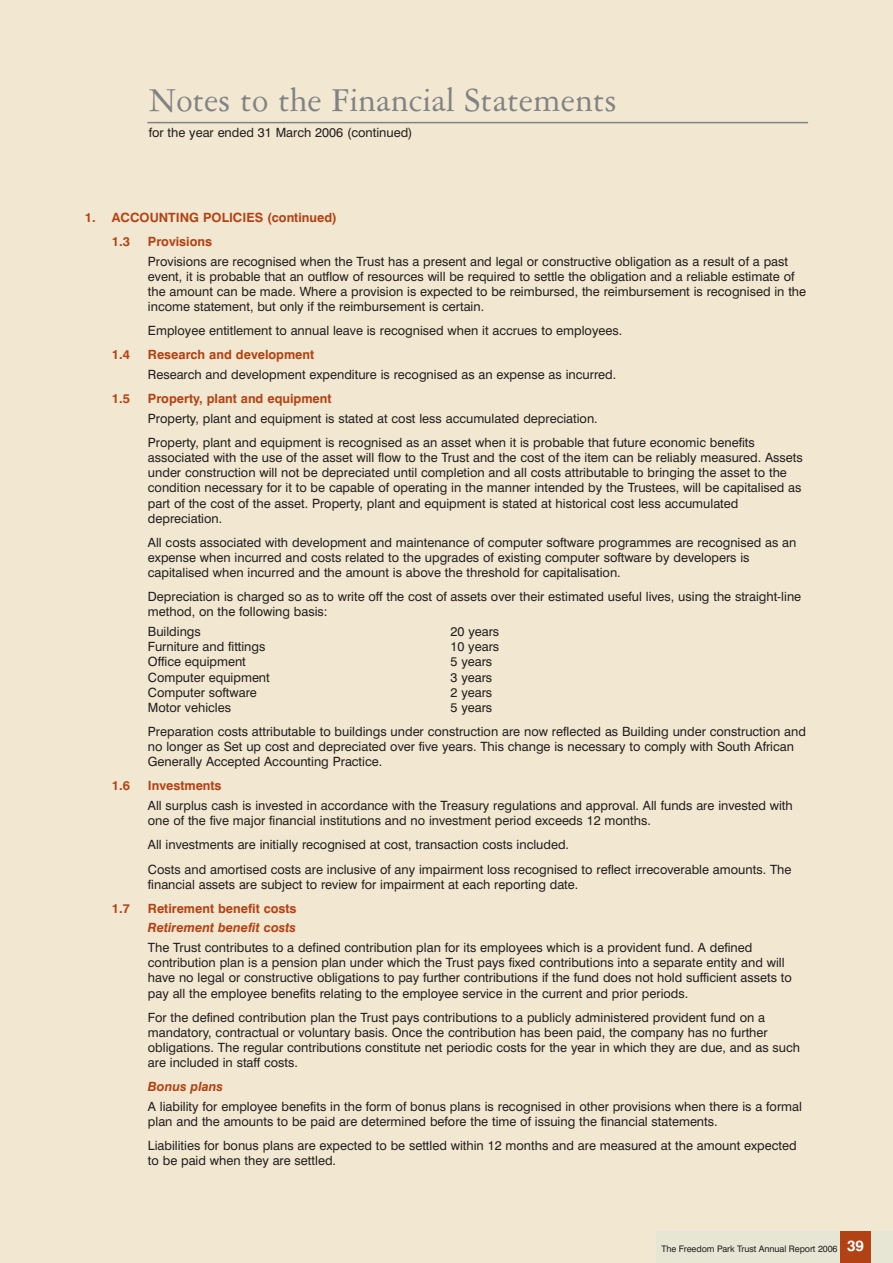
<style>
.page{position:relative;width:893px;height:1263px;background:#fff}
.page>*{position:absolute;margin:0;border:0;box-sizing:border-box;transform-origin:0 0}
.t1{font:36px "American Garamond BT";color:#808284}
.t2{font:12.75px/15.1px "Swiss 721 BT";color:#231f20}
.t3{font:700 12.75px/24.2px "Swiss 721 BT";color:#b24214}
.t4{font:italic 700 12.75px "Swiss 721 BT";color:#b24214}
.t5{font:9px "Swiss 721 BT";letter-spacing:-.01em;color:#231f20}
.s1{font-weight:700;font-size:15px;color:#fff}
</style>
<div class="page">
<div style="left:0;top:0;width:892px;height:1263px;background:#f2e7d0"></div>
<hr style="left:147px;top:122px;width:661px;height:1px;background:#808284">
<div style="left:656px;top:1231px;width:236px;height:32px;background:#e7e5d3"></div>
<div style="left:840px;top:1231px;width:30px;height:32px;background:#b24214"></div>
<h1 class="t1" style="left:149px;top:86px;width:469px">Notes to the Financial Statements</h1>
<p class="t2" style="left:149px;top:126px;width:265px">for the year ended 31 March 2006 (continued)</p>
<p class="t3" style="left:112px;top:206px;width:226px;text-indent:-27px">1. ACCOUNTING POLICIES (continued)<br>1.3</p>
<p class="t3" style="left:148px;top:230px;width:66px">Provisions</p>
<p class="t2" style="left:148px;top:254px;width:659px">Provisions are recognised when the Trust has a present and legal or constructive obligation as a result of a past event, it is probable that an outflow of resources will be required to settle the obligation and a reliable estimate of the amount can be made. Where a provision is expected to be reimbursed, the reimbursement is recognised in the income statement, but only if the reimbursement is certain.</p>
<p class="t2" style="left:148px;top:324px;width:476px">Employee entitlement to annual leave is recognised when it accrues to employees.</p>
<p class="t3" style="left:112px;top:343px;width:20px">1.4</p>
<p class="t3" style="left:148px;top:343px;width:168px">Research and development</p>
<p class="t2" style="left:148px;top:368px;width:470px">Research and development expenditure is recognised as an expense as incurred.</p>
<p class="t3" style="left:112px;top:387px;width:20px">1.5</p>
<p class="t3" style="left:148px;top:387px;width:185px">Property, plant and equipment</p>
<p class="t2" style="left:148px;top:407px;width:608px;line-height:24.2px">Property, plant and equipment is stated at cost less accumulated depreciation.<br>Property, plant and equipment is recognised as an asset when it is probable that future economic benefits</p>
<p class="t2" style="left:148px;top:451px;width:656px">associated with the use of the asset will flow to the Trust and the cost of the item can be reliably measured. Assets under construction will not be depreciated until completion and all costs attributable to bringing the asset to the condition necessary for it to be capable of operating in the manner intended by the Trustees, will be capitalised as part of the cost of the asset. Property, plant and equipment is stated at historical cost less accumulated depreciation.</p>
<p class="t2" style="left:148px;top:535px;width:650px">All costs associated with development and maintenance of computer software programmes are recognised as an expense when incurred and costs related to the upgrades of existing computer software by developers is capitalised when incurred and the amount is above the threshold for capitalisation.</p>
<p class="t2" style="left:148px;top:590px;width:654px">Depreciation is charged so as to write off the cost of assets over their estimated useful lives, using the straight-line method, on the following basis:</p>
<p class="t2" style="left:148px;top:625px;width:54px">Buildings</p>
<p class="t2" style="left:450px;top:625px;width:50px">20 years</p>
<p class="t2" style="left:148px;top:640px;width:119px">Furniture and fittings</p>
<p class="t2" style="left:450px;top:640px;width:50px">10 years</p>
<p class="t2" style="left:148px;top:655px;width:99px">Office equipment</p>
<p class="t2" style="left:450px;top:655px;width:43px">5 years</p>
<p class="t2" style="left:148px;top:670px;width:123px">Computer equipment</p>
<p class="t2" style="left:450px;top:670px;width:43px">3 years</p>
<p class="t2" style="left:148px;top:685px;width:110px">Computer software</p>
<p class="t2" style="left:450px;top:685px;width:43px">2 years</p>
<p class="t2" style="left:148px;top:700px;width:85px">Motor vehicles</p>
<p class="t2" style="left:148px;top:696px;width:659px;line-height:24.2px;text-indent:302px">5 years<br>Preparation costs attributable to buildings under construction are now reflected as Building under construction and</p>
<p class="t2" style="left:148px;top:740px;width:647px">no longer as Set up cost and depreciated over five years. This change is necessary to comply with South African<br>Generally Accepted Accounting Practice.</p>
<p class="t3" style="left:112px;top:774px;width:20px">1.6</p>
<p class="t3" style="left:148px;top:774px;width:75px">Investments</p>
<p class="t2" style="left:148px;top:799px;width:646px">All surplus cash is invested in accordance with the Treasury regulations and approval. All funds are invested with one of the five major financial institutions and no investment period exceeds 12 months.</p>
<p class="t2" style="left:148px;top:833px;width:645px;line-height:24.2px">All investments are initially recognised at cost, transaction costs included.<br>Costs and amortised costs are inclusive of any impairment loss recognised to reflect irrecoverable amounts. The</p>
<p class="t2" style="left:148px;top:877px;width:432px">financial assets are subject to review for impairment at each reporting date.</p>
<p class="t3" style="left:112px;top:897px;width:20px">1.7</p>
<p class="t3" style="left:148px;top:897px;width:150px">Retirement benefit costs</p>
<p class="t4" style="left:148px;top:922px;width:150px">Retirement benefit costs</p>
<p class="t2" style="left:148px;top:941px;width:645px">The Trust contributes to a defined contribution plan for its employees which is a provident fund. A defined contribution plan is a pension plan under which the Trust pays fixed contributions into a separate entity and will have no legal or constructive obligations to pay further contributions if the fund does not hold sufficient assets to pay all the employee benefits relating to the employee service in the current and prior periods.</p>
<p class="t2" style="left:148px;top:1010px;width:653px">For the defined contribution plan the Trust pays contributions to a publicly administered provident fund on a mandatory, contractual or voluntary basis. Once the contribution has been paid, the company has no further obligations. The regular contributions constitute net periodic costs for the year in which they are due, and as such are included in staff costs.</p>
<p class="t4" style="left:148px;top:1081px;width:77px">Bonus plans</p>
<p class="t2" style="left:148px;top:1100px;width:655px">A liability for employee benefits in the form of bonus plans is recognised in other provisions when there is a formal plan and the amounts to be paid are determined before the time of issuing the financial statements.</p>
<p class="t2" style="left:148px;top:1139px;width:650px">Liabilities for bonus plans are expected to be settled within 12 months and are measured at the amount expected to be paid when they are settled.</p>
<p class="t5" style="left:661px;top:1244px;width:204px">The Freedom Park Trust Annual Report 2006 <span class="s1">39</span></p>
</div>
